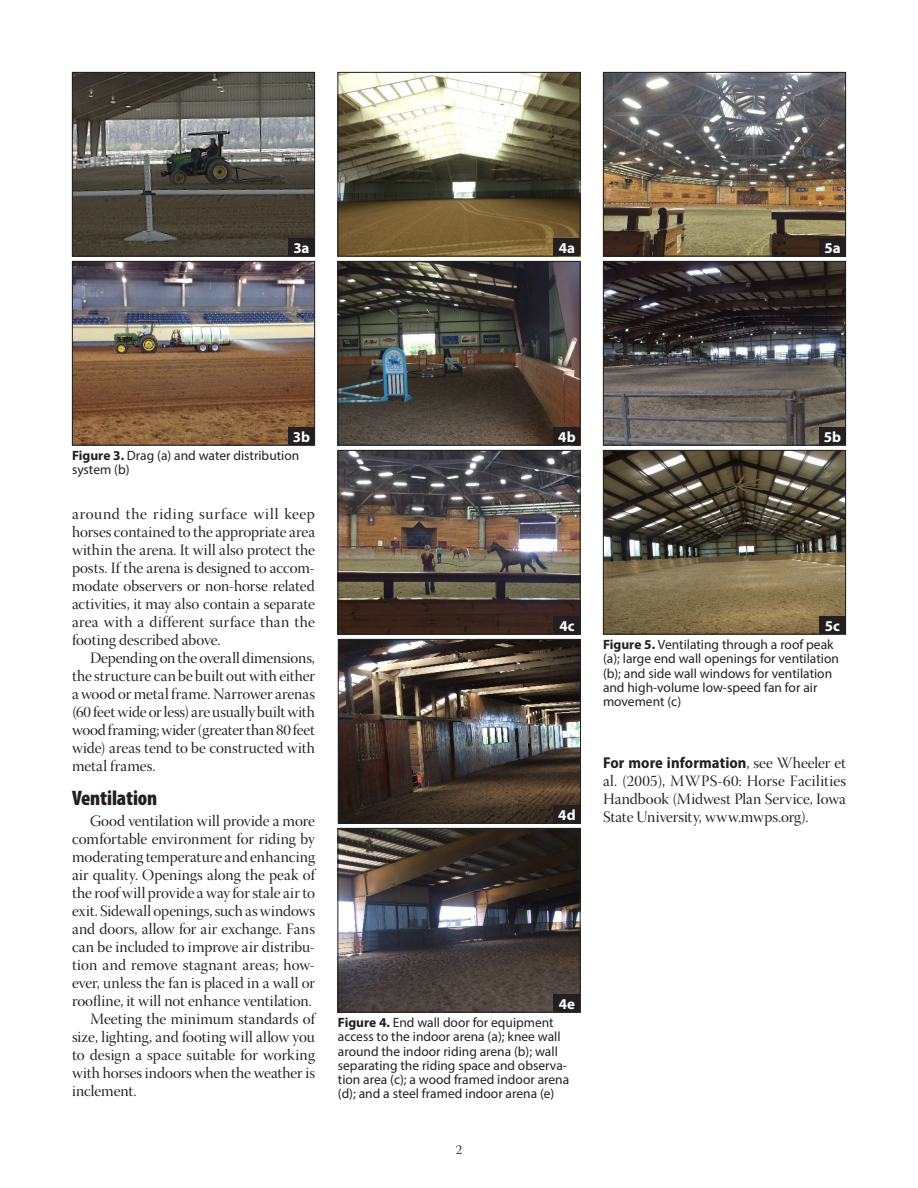
<style>
.page{position:relative;width:918px;height:1188px;background:#fff}
.page>*{position:absolute;margin:0;border:0;box-sizing:border-box;transform-origin:0 0}
._1{font:900 condensed 21px "Myriad Pro";letter-spacing:-.005em;color:#231f20}
.body{font:15.75px/18px "Warnock Pro Disp";color:#231f20;text-align:justify}
.boxed_letters{font:700 15px "Myriad Pro";letter-spacing:.005em;color:#fff}
.table__body{font:13.5px/14.2px "Myriad Pro";color:#231f20}
.t1{font:13.5px "Warnock Pro Disp";color:#231f20}
.s1{font-weight:700}
.s2{font-family:"Myriad Pro";font-weight:700;font-stretch:semi-condensed}
</style>
<div class="page">
<img style="left:74px;top:74px;width:239px;height:180px">
<div style="left:72px;top:72px;width:243px;height:184px;border:1px solid #231f20"></div>
<img style="left:74px;top:263px;width:239px;height:181px">
<div style="left:72px;top:261px;width:243px;height:185px;border:1px solid #231f20"></div>
<img style="left:340px;top:74px;width:238px;height:180px">
<div style="left:338px;top:72px;width:242px;height:184px;border:1px solid #231f20"></div>
<img style="left:340px;top:263px;width:238px;height:181px">
<div style="left:338px;top:261px;width:242px;height:185px;border:1px solid #231f20"></div>
<img style="left:340px;top:452px;width:238px;height:180px">
<div style="left:338px;top:450px;width:242px;height:184px;border:1px solid #231f20"></div>
<img style="left:340px;top:641px;width:239px;height:181px">
<div style="left:338px;top:639px;width:243px;height:185px;border:1px solid #231f20"></div>
<img style="left:340px;top:830px;width:238px;height:180px">
<div style="left:338px;top:828px;width:242px;height:184px;border:1px solid #231f20"></div>
<img style="left:605px;top:74px;width:239px;height:180px">
<div style="left:603px;top:72px;width:243px;height:184px;border:1px solid #231f20"></div>
<img style="left:605px;top:263px;width:239px;height:181px">
<div style="left:603px;top:261px;width:243px;height:185px;border:1px solid #231f20"></div>
<img style="left:605px;top:452px;width:239px;height:180px">
<div style="left:603px;top:450px;width:243px;height:184px;border:1px solid #231f20"></div>
<div style="left:288px;top:238px;width:27px;height:18px;background:#231f20"></div>
<div style="left:554px;top:238px;width:26px;height:18px;background:#231f20"></div>
<div style="left:819px;top:238px;width:27px;height:18px;background:#231f20"></div>
<div style="left:288px;top:428px;width:27px;height:18px;background:#231f20"></div>
<div style="left:554px;top:428px;width:26px;height:18px;background:#231f20"></div>
<div style="left:819px;top:428px;width:27px;height:18px;background:#231f20"></div>
<div style="left:554px;top:616px;width:26px;height:18px;background:#231f20"></div>
<div style="left:819px;top:616px;width:27px;height:18px;background:#231f20"></div>
<div style="left:554px;top:806px;width:26px;height:18px;background:#231f20"></div>
<div style="left:554px;top:994px;width:26px;height:18px;background:#231f20"></div>
<p class="boxed_letters" style="left:293px;top:238px;width:18px">3a</p>
<p class="boxed_letters" style="left:559px;top:238px;width:18px">4a</p>
<p class="boxed_letters" style="left:824px;top:238px;width:18px">5a</p>
<p class="boxed_letters" style="left:293px;top:427px;width:19px">3b</p>
<p class="boxed_letters" style="left:558px;top:427px;width:19px">4b</p>
<p class="boxed_letters" style="left:824px;top:427px;width:19px">5b</p>
<p class="table__body" style="left:72px;top:448px;width:229px"><span class="s1">Figure 3.</span> Drag (a) and water distribution system (b)</p>
<p class="body" style="left:72px;top:506px;width:245px">around the riding surface will keep horses contained to the appropriate area within the arena. It will also protect the posts. If the arena is designed to accom&shy;modate observers or non-horse related activities, it may also contain a separate area with a different surface than the footing described above.</p>
<p class="body" style="left:72px;top:650px;width:245px;text-indent:18px">Depending on the overall dimensions, the structure can be built out with either a wood or metal frame. Narrower arenas (60 feet wide or less) are usually built with wood framing; wider (greater than 80 feet wide) areas tend to be constructed with metal frames.</p>
<p class="_1" style="left:72px;top:785px;width:87px">Ventilation</p>
<p class="body" style="left:72px;top:814px;width:245px;text-indent:18px">Good ventilation will provide a more comfortable environment for riding by moderating temperature and enhancing air quality. Openings along the peak of the roof will provide a way for stale air to exit. Sidewall openings, such as windows and doors, allow for air exchange. Fans can be included to improve air distribu&shy;tion and remove stagnant areas; how&shy;ever, unless the fan is placed in a wall or roofline, it will not enhance ventilation.</p>
<p class="body" style="left:72px;top:1012px;width:245px;text-indent:18px">Meeting the minimum standards of size, lighting, and footing will allow you to design a space suitable for working with horses indoors when the weather is inclement.</p>
<p class="table__body" style="left:338px;top:1015px;width:233px"><span class="s1">Figure 4.</span> End wall door for equipment access to the indoor arena (a); knee wall around the indoor riding arena (b); wall separating the riding space and observa&shy;tion area (c); a wood framed indoor arena (d); and a steel framed indoor arena (e)</p>
<p class="boxed_letters" style="left:559px;top:616px;width:17px">4c</p>
<p class="boxed_letters" style="left:825px;top:616px;width:17px">5c</p>
<p class="table__body" style="left:603px;top:637px;width:237px"><span class="s1">Figure 5.</span> Ventilating through a roof peak (a); large end wall openings for ventilation (b); and side wall windows for ventilation and high-volume low-speed fan for air movement (c)</p>
<p class="body" style="left:603px;top:756px;width:245px"><span class="s2">For more information</span>, see Wheeler et al. (2005), MWPS-60: Horse Facilities Handbook (Midwest Plan Service, Iowa State University, www.mwps.org).</p>
<p class="boxed_letters" style="left:558px;top:805px;width:19px">4d</p>
<p class="boxed_letters" style="left:559px;top:994px;width:18px">4e</p>
<p class="t1" style="left:456px;top:1142px;width:8px">2</p>
</div>
